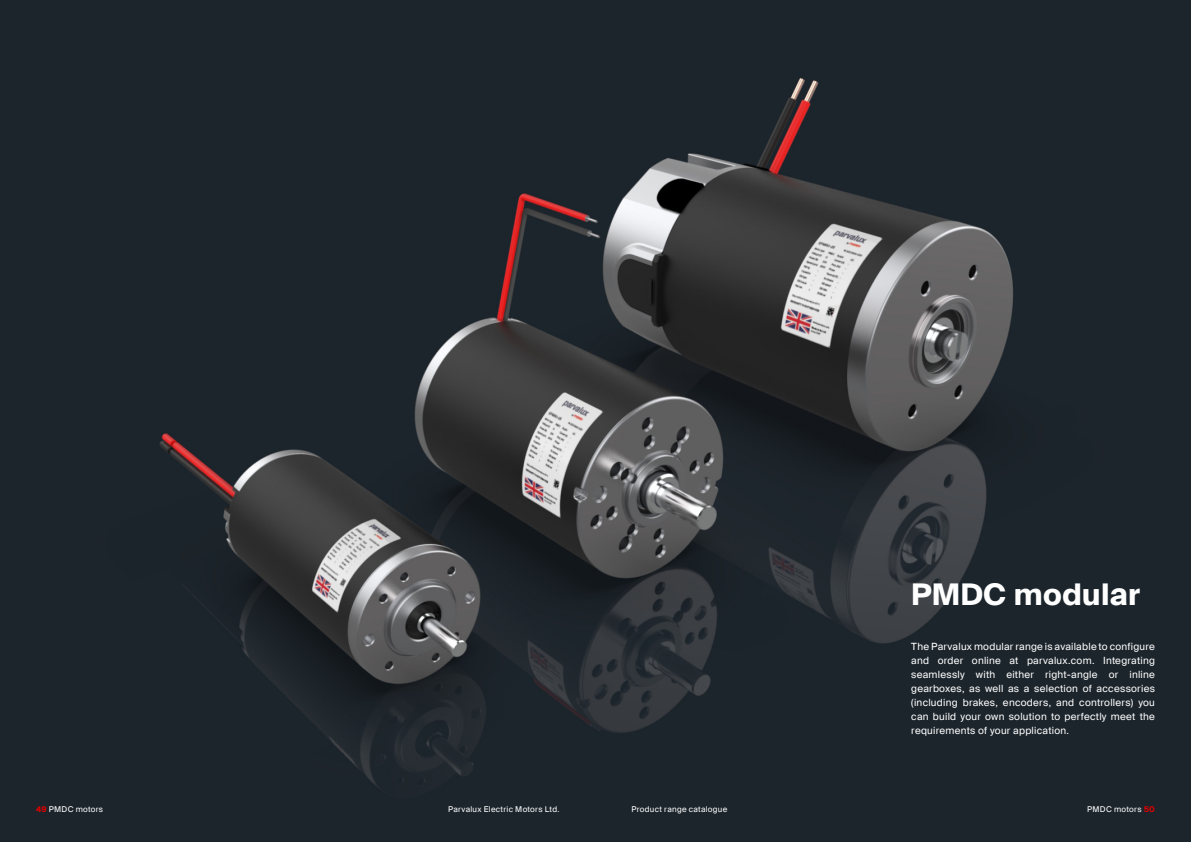
<style>
.page{position:relative;width:1191px;height:842px;background:#fff}
.page>*{position:absolute;margin:0;border:0;box-sizing:border-box;transform-origin:0 0}
.t1{font:700 30px "Suisse Intl";letter-spacing:.015em;color:#fff}
.t2{font:10px/14px "Suisse Intl";letter-spacing:.025em;color:#fff;text-align:justify}
.t3{font:8px "Suisse Intl";letter-spacing:.035em;color:#fff}
.s1{font-weight:700;color:#dc0000}
</style>
<div class="page">
<img style="left:0;top:0;width:1191px;height:842px">
<h1 class="t1" style="left:911px;top:577px;width:230px">PMDC modular</h1>
<p class="t2" style="left:911px;top:639px;width:245px">The Parvalux modular range is available to configure and order online at parvalux.com. Integrating seamlessly with either right-angle or inline gearboxes, as well as a selection of accessories (including brakes, encoders, and controllers) you can build your own solution to perfectly meet the requirements of your application.</p>
<p class="t3" style="left:36px;top:805px;width:69px"><span class="s1">49</span> PMDC motors</p>
<p class="t3" style="left:448px;top:805px;width:113px">Parvalux Electric Motors Ltd.</p>
<p class="t3" style="left:631px;top:805px;width:97px">Product range catalogue</p>
<p class="t3" style="left:1087px;top:805px;width:69px">PMDC motors <span class="s1">50</span></p>
</div>
